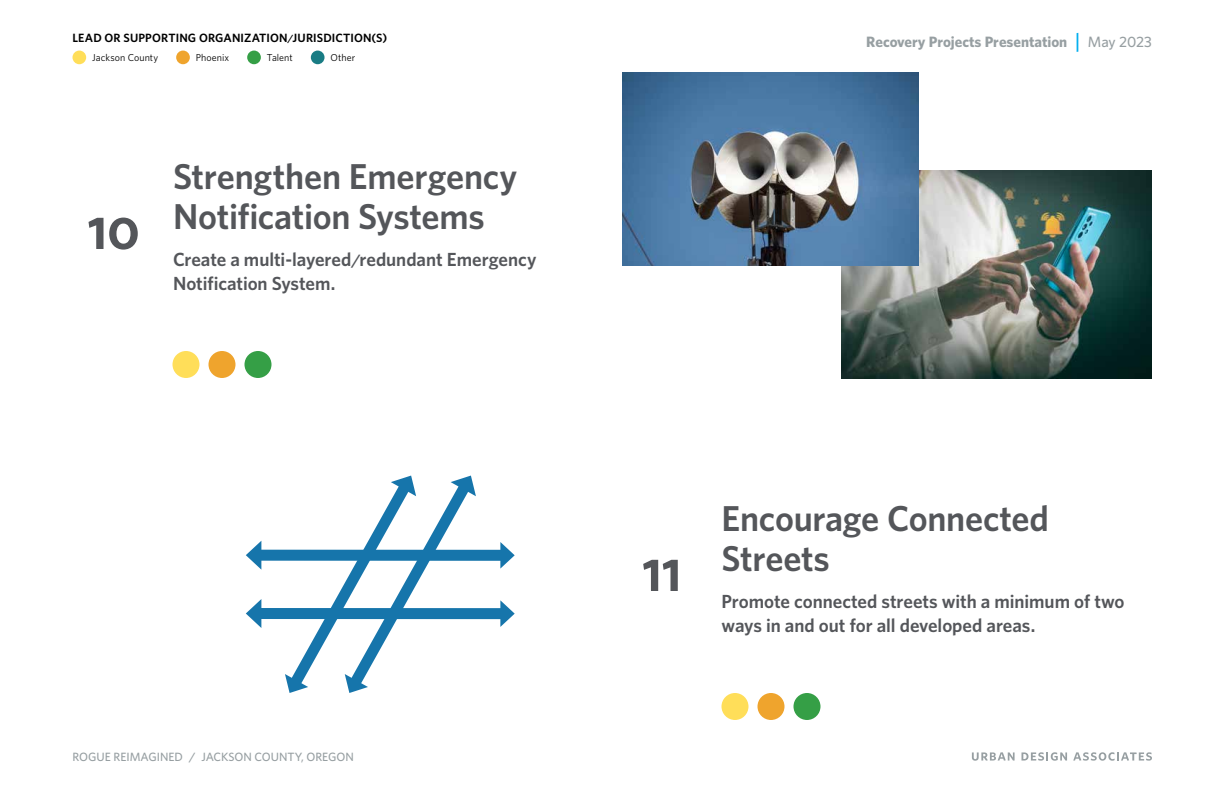
<style>
.page{position:relative;width:1224px;height:792px;background:#fff}
.page>*{position:absolute;margin:0;border:0;box-sizing:border-box;transform-origin:0 0}
.t1{font:600 60px "Whitney";color:#54565a}
.t2{font:600 36px/40px "Whitney";letter-spacing:-.01em;color:#54565a}
.t3{font:600 19px/24px "Whitney";letter-spacing:-.005em;color:#54565a}
.t4{font:700 15px "Whitney";color:#979fa2}
.t5{font:600 12px "Whitney";letter-spacing:.01em;color:#000}
.t6{font:500 12px "Whitney";color:#979fa2}
.t7{font:10px "Whitney";letter-spacing:.005em;color:#000}
.s1{font-weight:500;font-size:21px;color:#00aeef}
.s2{font-weight:500}
</style>
<div class="page">
<svg style="left:972px;top:752px;width:43px;height:9px"></svg>
<svg style="left:1022px;top:752px;width:45px;height:9px"></svg>
<svg style="left:1073px;top:752px;width:79px;height:9px"></svg>
<img style="left:841px;top:171px;width:311px;height:207px">
<div style="left:176px;top:51px;width:14px;height:13px;background:#efa42d;border-radius:50%"></div>
<div style="left:72px;top:51px;width:14px;height:13px;background:#ffde59;border-radius:50%"></div>
<div style="left:311px;top:51px;width:14px;height:13px;background:#197c84;border-radius:50%"></div>
<div style="left:247px;top:51px;width:14px;height:13px;background:#359f46;border-radius:50%"></div>
<div style="left:172px;top:351px;width:28px;height:27px;background:#ffde59;border-radius:50%"></div>
<div style="left:208px;top:351px;width:28px;height:27px;background:#efa42d;border-radius:50%"></div>
<div style="left:244px;top:351px;width:28px;height:27px;background:#359f46;border-radius:50%"></div>
<div style="left:722px;top:693px;width:26px;height:27px;background:#ffde59;border-radius:50%"></div>
<div style="left:758px;top:693px;width:26px;height:27px;background:#efa42d;border-radius:50%"></div>
<div style="left:794px;top:693px;width:26px;height:27px;background:#359f46;border-radius:50%"></div>
<div style="left:255px;top:608px;width:251px;height:11px;background:#1675ab"></div>
<svg style="left:246px;top:599px;width:15px;height:29px"></svg>
<svg style="left:500px;top:600px;width:15px;height:27px"></svg>
<div style="left:255px;top:550px;width:251px;height:11px;background:#1675ab"></div>
<svg style="left:246px;top:541px;width:15px;height:29px"></svg>
<svg style="left:500px;top:542px;width:15px;height:27px"></svg>
<svg style="left:279px;top:475px;width:202px;height:218px"></svg>
<img style="left:622px;top:72px;width:296px;height:193px">
<p class="t5" style="left:72px;top:30px;width:316px">LEAD OR SUPPORTING ORGANIZATION/JURISDICTION(S)</p>
<p class="t7" style="left:92px;top:51px;width:67px">Jackson County</p>
<p class="t7" style="left:196px;top:51px;width:35px">Phoenix</p>
<p class="t7" style="left:267px;top:51px;width:27px">Talent</p>
<p class="t7" style="left:331px;top:51px;width:26px">Other</p>
<h1 class="t1" style="left:87px;top:188px;width:54px">10</h1>
<h2 class="t2" style="left:173px;top:156px;width:346px">Strengthen Emergency<br>Notification Systems</h2>
<p class="t3" style="left:173px;top:247px;width:365px">Create a multi-layered/redundant Emergency<br>Notification System.</p>
<p class="t6" style="left:72px;top:749px;width:283px">ROGUE REIMAGINED / JACKSON COUNTY, OREGON</p>
<p class="t4" style="left:866px;top:32px;width:287px">Recovery Projects Presentation <span class="s1">|</span> <span class="s2">May 2023</span></p>
<h1 class="t1" style="left:642px;top:530px;width:42px">11</h1>
<h2 class="t2" style="left:722px;top:498px;width:329px">Encourage Connected<br>Streets</h2>
<p class="t3" style="left:722px;top:589px;width:405px">Promote connected streets with a minimum of two ways in and out for all developed areas.</p>
</div>
